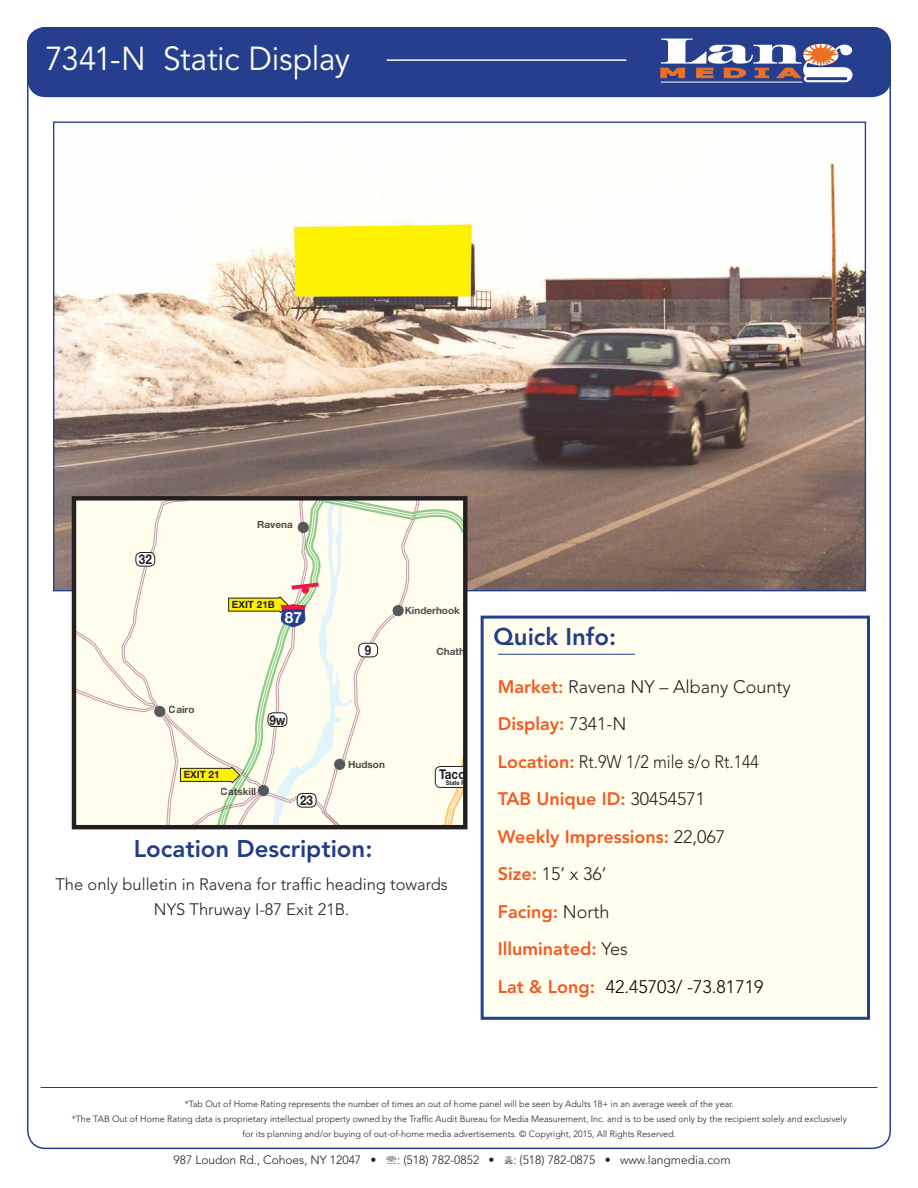
<style>
.page{position:relative;width:918px;height:1188px;background:#fff}
.page>*{position:absolute;margin:0;border:0;box-sizing:border-box;transform-origin:0 0}
.t1{font:33px "Avenir LT Std";letter-spacing:-.01em;color:#fff;scale:.96 1}
.t2{font:800 24px "Avenir LT Std";color:#223d86}
.t3{font:800 18px "Avenir LT Std";color:#f25b21}
.t4{font:300 18px "Avenir LT Std";color:#231f20}
.t5{font:300 18px "Avenir LT Std";color:#231f20;scale:.9 1}
.t6{font:300 18px "Avenir LT Std";color:#000}
.t7{font:300 16.5px/25.5px "Avenir LT Std";color:#231f20;text-align:center}
.t8{font:700 15.45px "Helvetica Neue";color:#fff}
.t9{font:700 13.5px "Helvetica Neue LT Std";color:#231f20;scale:.86 1}
.t10{font:300 12px "Avenir LT Std";color:#231f20}
.t11{font:700 9.9px "Helvetica Neue LT Std";color:#231f20}
.t12{font:300 9px/15px "Avenir LT Std";color:#231f20;text-align:center}
.t13{font:700 6.45px "Helvetica Neue LT Std";color:#231f20;scale:.86 1}
.s1{font-weight:800;color:#f25b21}
.s2{font-weight:300;color:#231f20}
</style>
<div class="page">
<hr style="left:41px;top:1087px;width:837px;height:1px;background:#223d86">
<div style="left:481px;top:616px;width:389px;height:404px;background:#fffeef;border:3px solid #253f8e"></div>
<div style="left:28px;top:28px;width:862px;height:68px;background:#253f8e;border-radius:18px"></div>
<div style="left:27px;top:27px;width:864px;height:70px;border:2px solid #223d86;border-radius:18px"></div>
<hr style="left:387px;top:59px;width:239px;height:2px;background:#fff">
<hr style="left:498px;top:654px;width:137px;height:1px;background:#223d86">
<svg style="left:661px;top:39px;width:192px;height:43px"></svg>
<hr style="left:661px;top:82px;width:141px;height:1px;background:#fff">
<img style="left:55px;top:159px;width:809px;height:430px">
<div style="left:72px;top:496px;width:396px;height:333px;border:4px solid #231f20"></div>
<svg style="left:74px;top:498px;width:391px;height:329px;background:#f3f1e0"></svg>
<p class="t1" style="left:45px;top:40px;width:319px">7341-N Static Display</p>
<p class="t9" style="left:139px;top:551px;width:17px">32</p>
<p class="t11" style="left:257px;top:519px;width:37px">Ravena</p>
<p class="t11" style="left:232px;top:598px;width:45px">EXIT 21B</p>
<p class="t8" style="left:285px;top:608px;width:19px">87</p>
<p class="t11" style="left:169px;top:703px;width:27px">Cairo</p>
<p class="t11" style="left:184px;top:769px;width:38px">EXIT 21</p>
<p class="t9" style="left:269px;top:711px;width:20px">9w</p>
<p class="t11" style="left:221px;top:785px;width:37px">Catskill</p>
<p class="t9" style="left:300px;top:792px;width:17px">23</p>
<p class="t9" style="left:365px;top:642px;width:9px">9</p>
<p class="t11" style="left:348px;top:758px;width:38px">Hudson</p>
<p class="t2" style="left:134px;top:834px;width:240px">Location Description:</p>
<p class="t11" style="left:405px;top:604px;width:57px">Kinderhook</p>
<p class="t11" style="left:436px;top:645px;width:45px">Chatham</p>
<p class="t9" style="left:439px;top:766px;width:51px">Taconic</p>
<p class="t13" style="left:446px;top:779px;width:36px">State Pkwy</p>
<p class="t7" style="left:55px;top:872px;width:394px">The only bulletin in Ravena for traffic heading towards<br>NYS Thruway I-87 Exit 21B.</p>
<p class="t9" style="left:156px;top:894px;width:17px">32</p>
<p class="t2" style="left:494px;top:623px;width:124px">Quick Info:</p>
<p class="t4" style="left:498px;top:676px;width:295px"><span class="s1">Market:</span> Ravena NY – Albany County</p>
<p class="t3" style="left:498px;top:714px;width:130px">Display: <span class="s2">7341-N</span></p>
<p class="t5" style="left:498px;top:751px;width:292px"><span class="s1">Location:</span> Rt.9W 1/2 mile s/o Rt.144</p>
<p class="t3" style="left:498px;top:789px;width:209px">TAB Unique ID: <span class="s2">30454571</span></p>
<p class="t3" style="left:498px;top:826px;width:229px">Weekly Impressions: <span class="s2">22,067</span></p>
<p class="t4" style="left:498px;top:864px;width:110px"><span class="s1">Size:</span> 15’ x 36’</p>
<p class="t3" style="left:498px;top:901px;width:113px">Facing: <span class="s2">North</span></p>
<p class="t3" style="left:498px;top:939px;width:132px">Illuminated: <span class="s2">Yes</span></p>
<p class="t6" style="left:498px;top:976px;width:267px"><span class="s1">Lat &amp; Long:</span> 42.45703/ -73.81719</p>
<p class="t12" style="left:185px;top:1096px;width:551px">*Tab Out of Home Rating represents the number of times an out of home panel will be seen by Adults 18+ in an average week of the year.</p>
<p class="t12" style="left:72px;top:1111px;width:777px">*The TAB Out of Home Rating data is proprietary intellectual property owned by the Traffic Audit Bureau for Media Measurement, Inc. and is to be used only by the recipient solely and exclusively for its planning and/or buying of out-of-home media advertisements. © Copyright, 2015, All Rights Reserved.</p>
<p class="t11" style="left:171px;top:1108px;width:44px">Kingston</p>
<p class="t9" style="left:323px;top:1121px;width:51px">Taconic</p>
<p class="t13" style="left:330px;top:1134px;width:36px">State Pkwy</p>
<p class="t9" style="left:521px;top:1131px;width:17px">22</p>
<p class="t10" style="left:174px;top:1153px;width:205px">987 Loudon Rd., Cohoes, NY 12047 •</p>
<p class="t10" style="left:397px;top:1153px;width:99px">: (518) 782-0852 •</p>
<p class="t10" style="left:513px;top:1153px;width:219px">: (518) 782-0875 • www.langmedia.com</p>
</div>
